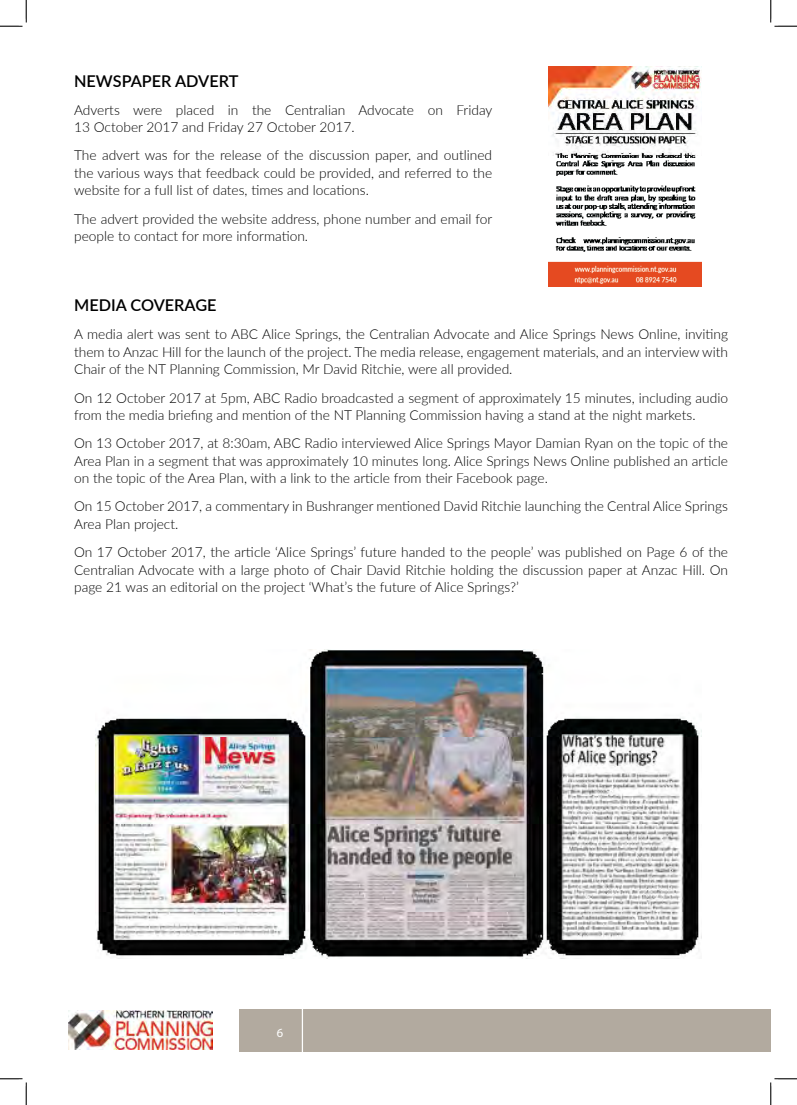
<style>
.page{position:relative;width:797px;height:1105px;background:#fff}
.page>*{position:absolute;margin:0;border:0;box-sizing:border-box;transform-origin:0 0}
.t1{font:600 16.25px "Lato";color:#000}
.t2{font:300 13.75px/17.5px "Lato";color:#000}
.t3{font:12.5px "Myriad Pro";color:#fff}
</style>
<div class="page">
<img style="left:95px;top:650px;width:607px;height:309px">
<img style="left:548px;top:67px;width:153px;height:219px">
<div style="left:240px;top:1010px;width:530px;height:42px;background:#b2aa9f"></div>
<img style="left:69px;top:1011px;width:144px;height:39px">
<hr style="left:302px;top:1006px;width:1px;height:51px;background:#fff">
<svg style="left:0;top:0;width:27px;height:27px"></svg>
<svg style="left:0;top:1078px;width:27px;height:27px"></svg>
<svg style="left:770px;top:0;width:27px;height:27px"></svg>
<svg style="left:770px;top:1078px;width:27px;height:27px"></svg>
<p class="t1" style="left:74px;top:69px;width:166px">NEWSPAPER ADVERT</p>
<p class="t2" style="left:74px;top:101px;width:420px">Adverts were placed in the Centralian Advocate on Friday<br>13 October 2017 and Friday 27 October 2017.</p>
<p class="t2" style="left:74px;top:146px;width:419px;text-align:justify">The advert was for the release of the discussion paper, and outlined the various ways that feedback could be provided, and referred to the website for a full list of dates, times and locations.</p>
<p class="t2" style="left:74px;top:209px;width:420px">The advert provided the website address, phone number and email for people to contact for more information.</p>
<p class="t1" style="left:74px;top:294px;width:144px">MEDIA COVERAGE</p>
<p class="t2" style="left:74px;top:325px;width:655px;text-align:justify">A media alert was sent to ABC Alice Springs, the Centralian Advocate and Alice Springs News Online, inviting them to Anzac Hill for the launch of the project. The media release, engagement materials, and an interview with Chair of the NT Planning Commission, Mr David Ritchie, were all provided.</p>
<p class="t2" style="left:74px;top:388px;width:655px">On 12 October 2017 at 5pm, ABC Radio broadcasted a segment of approximately 15 minutes, including audio from the media briefing and mention of the NT Planning Commission having a stand at the night markets.</p>
<p class="t2" style="left:74px;top:434px;width:655px;text-align:justify">On 13 October 2017, at 8:30am, ABC Radio interviewed Alice Springs Mayor Damian Ryan on the topic of the Area Plan in a segment that was approximately 10 minutes long. Alice Springs News Online published an article on the topic of the Area Plan, with a link to the article from their Facebook page.</p>
<p class="t2" style="left:74px;top:497px;width:655px">On 15 October 2017, a commentary in Bushranger mentioned David Ritchie launching the Central Alice Springs<br>Area Plan project.</p>
<p class="t2" style="left:74px;top:543px;width:655px;text-align:justify">On 17 October 2017, the article ‘Alice Springs’ future handed to the people’ was published on Page 6 of the Centralian Advocate with a large photo of Chair David Ritchie holding the discussion paper at Anzac Hill. On page 21 was an editorial on the project ‘What’s the future of Alice Springs?’</p>
<p class="t3" style="left:277px;top:1025px;width:8px">6</p>
</div>
